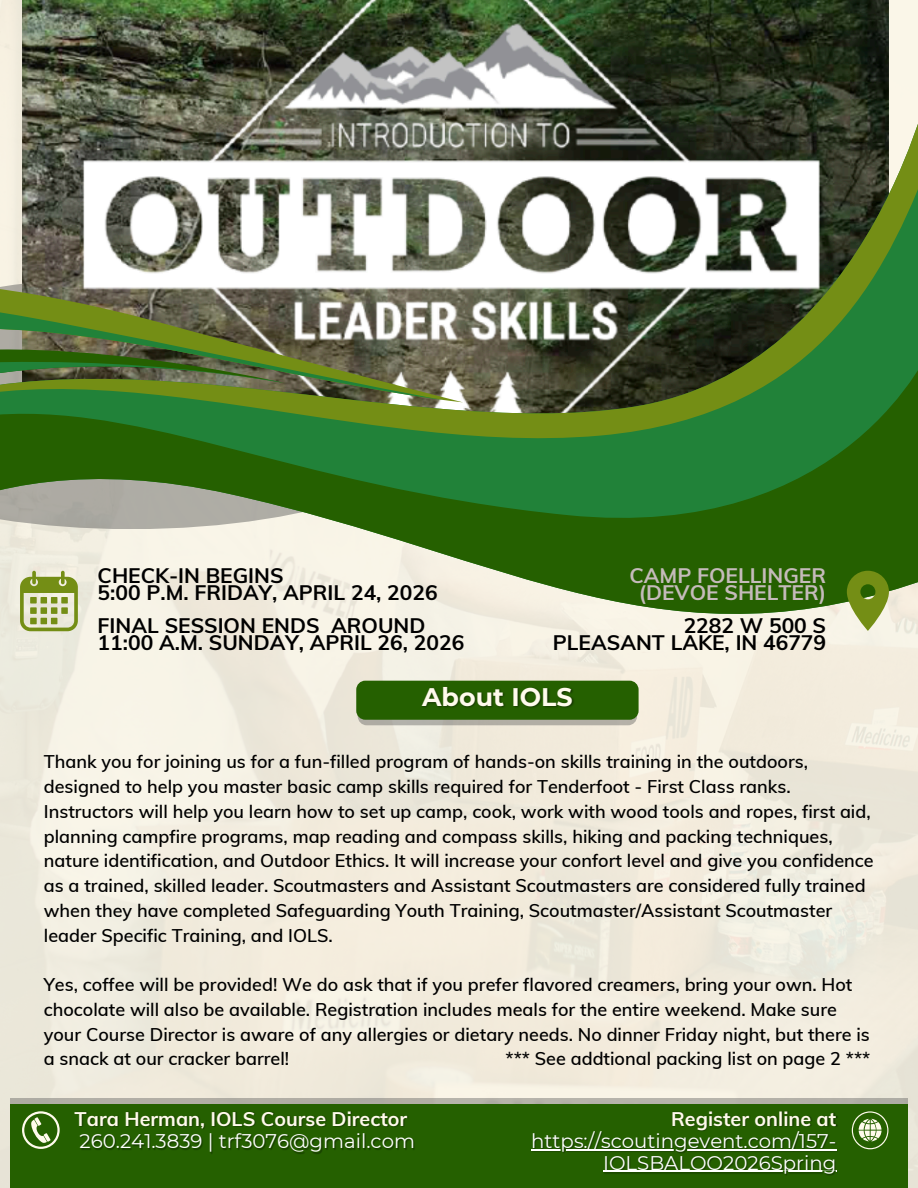
<style>
.page{position:relative;width:918px;height:1188px;background:#fff}
.page>*{position:absolute;margin:0;border:0;box-sizing:border-box;transform-origin:0 0}
.t1{font:700 25.35px "Montserrat";color:#fffbec}
.t2{font:700 21px/16.8px "Muli";color:#000}
.t3{font:700 21px/16.8px "Muli";color:#c5bbbb;text-align:center}
.t4{font:19.8px/21.3px "Montserrat";color:#fff;text-align:right}
.t5{font:700 19.8px "Muli";color:#fffbec}
.t6{font:600 18px/24.8px "Muli";color:#000}
</style>
<div class="page">
<img style="left:0;top:0;width:918px;height:1188px">
<img style="left:22px;top:0;width:867px;height:65px">
<svg style="left:0;top:459px;width:918px;height:156px;background:#739a60"></svg>
<svg style="left:0;top:65px;width:918px;height:394px"></svg>
<svg style="left:0;top:264px;width:463px;height:138px"></svg>
<svg style="left:0;top:400px;width:284px;height:24px;background:#277e2e"></svg>
<svg style="left:0;top:297px;width:445px;height:103px;background:#687946"></svg>
<div style="left:358px;top:686px;width:279px;height:39px;background:#b2aea5"></div>
<div style="left:356px;top:681px;width:283px;height:39px;background:#256000"></div>
<svg style="left:20px;top:571px;width:57px;height:60px;background:#b1bc79"></svg>
<div style="left:61px;top:597px;width:7px;height:7px;background:#748e15"></div>
<div style="left:61px;top:607px;width:7px;height:7px;background:#748e15"></div>
<div style="left:10px;top:1098px;width:898px;height:90px;background:#b2afa6"></div>
<div style="left:10px;top:1104px;width:898px;height:84px;background:#256000"></div>
<svg style="left:852px;top:1111px;width:36px;height:38px"></svg>
<svg style="left:22px;top:1111px;width:37px;height:37px"></svg>
<svg style="left:847px;top:571px;width:41px;height:59px;background:#879f42"></svg>
<img style="left:422px;top:687px;width:152px;height:21px">
<img style="left:81px;top:1134px;width:334px;height:20px">
<img style="left:75px;top:1111px;width:334px;height:18px">
<img style="left:531px;top:1132px;width:306px;height:44px">
<hr style="left:531px;top:1150px;width:305px;height:1px;background:#fff">
<hr style="left:603px;top:1171px;width:233px;height:1px;background:#fff">
<img style="left:669px;top:1111px;width:169px;height:23px">
<h3 class="t2" style="left:98px;top:566px;width:342px">CHECK-IN BEGINS<br>5:00 P.M. FRIDAY, APRIL 24, 2026</h3>
<h3 class="t2" style="left:98px;top:617px;width:368px">FINAL SESSION ENDS AROUND<br>11:00 A.M. SUNDAY, APRIL 26, 2026</h3>
<h3 class="t3" style="left:629px;top:566px;width:198px">CAMP FOELLINGER (DEVOE SHELTER)</h3>
<h3 class="t2" style="left:553px;top:617px;width:275px;text-align:right">2282 W 500 S<br>PLEASANT LAKE, IN 46779</h3>
<h1 class="t1" style="left:422px;top:681px;width:152px">About IOLS</h1>
<p class="t6" style="left:44px;top:749px;width:831px">Thank you for joining us for a fun-filled program of hands-on skills training in the outdoors, designed to help you master basic camp skills required for Tenderfoot - First Class ranks.<br>Instructors will help you learn how to set up camp, cook, work with wood tools and ropes, first aid, planning campfire programs, map reading and compass skills, hiking and packing techniques, nature identification, and Outdoor Ethics. It will increase your confort level and give you confidence as a trained, skilled leader. Scoutmasters and Assistant Scoutmasters are considered fully trained when they have completed Safeguarding Youth Training, Scoutmaster/Assistant Scoutmaster leader Specific Training, and IOLS.</p>
<p class="t6" style="left:44px;top:972px;width:828px">Yes, coffee will be provided! We do ask that if you prefer flavored creamers, bring your own. Hot chocolate will also be available. Registration includes meals for the entire weekend. Make sure your Course Director is aware of any allergies or dietary needs. No dinner Friday night, but there is a snack at our cracker barrel!</p>
<p class="t6" style="left:505px;top:1046px;width:366px">*** See addtional packing list on page 2 ***</p>
<p class="t5" style="left:75px;top:1106px;width:334px">Tara Herman, IOLS Course Director</p>
<p class="t4" style="left:80px;top:1131px;width:337px">260.241.3839 | trf3076@gmail.com</p>
<p class="t5" style="left:671px;top:1106px;width:167px">Register online at</p>
<h2 class="t4" style="left:531px;top:1131px;width:307px">https://scoutingevent.com/157-<br>IOLSBALOO2026Spring</h2>
</div>
